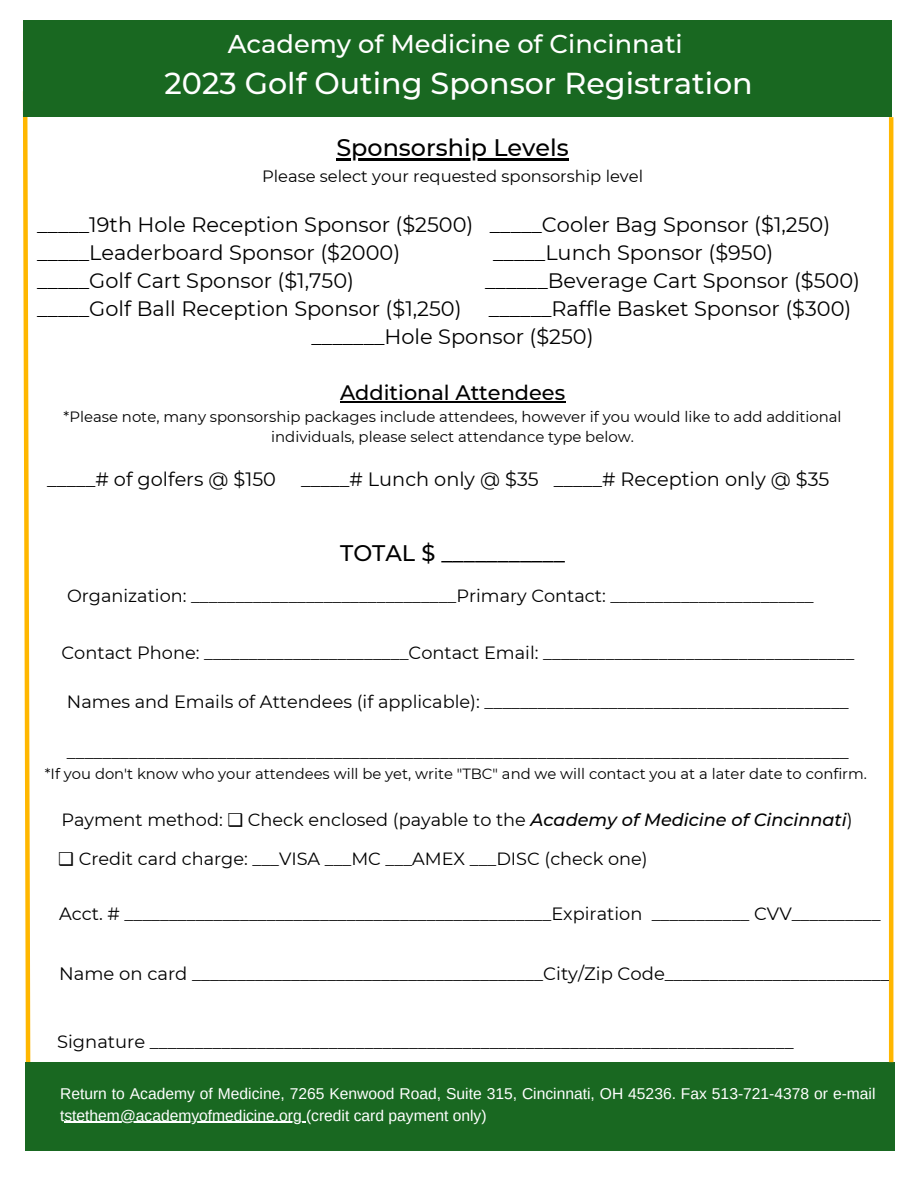
<style>
.page{position:relative;width:918px;height:1188px;background:#fff}
.page>*{position:absolute;margin:0;border:0;box-sizing:border-box;transform-origin:0 0}
.t1{font:500 30.15px "Montserrat";color:#fff}
.t2{font:500 25.65px "Montserrat";color:#fff}
.t3{font:500 23.85px "Montserrat";color:#000}
.t4{font:500 22.5px "Montserrat";color:#000}
.t5{font:20.85px "Montserrat";color:#000}
.t6{font:500 20.85px "Montserrat";color:#000}
.t7{font:19.35px "Montserrat";color:#000}
.t8{font:18px "Montserrat";color:#000}
.t9{font:17.85px "Montserrat";color:#000}
.t10{font:17.7px "Montserrat";color:#000}
.t11{font:16.35px "Montserrat";color:#000}
.t12{font:15.6px/21.9px "Arimo";color:#fff}
.t13{font:14.85px/20.2px "Montserrat";color:#000;text-align:center}
.s1{font-family:"DejaVu Sans"}
.s2{font-weight:500;font-style:italic}
</style>
<div class="page">
<svg style="left:22px;top:91px;width:9px;height:971px"></svg>
<div style="left:25px;top:1062px;width:870px;height:89px;background:#196821"></div>
<svg style="left:64px;top:1121px;width:13px;height:2px"></svg>
<hr style="left:77px;top:1121px;width:229px;height:2px;background:#fff">
<div style="left:23px;top:20px;width:868px;height:97px;background:#196821"></div>
<hr style="left:889px;top:117px;width:4px;height:945px;background:#ffb700">
<hr style="left:336px;top:158px;width:233px;height:3px;background:#000">
<hr style="left:340px;top:401px;width:225px;height:2px;background:#000">
<p class="t2" style="left:228px;top:29px;width:457px">Academy of Medicine of Cincinnati</p>
<p class="t1" style="left:165px;top:65px;width:590px">2023 Golf Outing Sponsor Registration</p>
<p class="t3" style="left:336px;top:133px;width:234px">Sponsorship Levels</p>
<p class="t11" style="left:262px;top:166px;width:383px">Please select your requested sponsorship level</p>
<p class="t5" style="left:37px;top:211px;width:795px">_____19th Hole Reception Sponsor ($2500) _____Cooler Bag Sponsor ($1,250)</p>
<p class="t5" style="left:37px;top:240px;width:365px">_____Leaderboard Sponsor ($2000)</p>
<p class="t5" style="left:493px;top:240px;width:282px">_____Lunch Sponsor ($950)</p>
<p class="t5" style="left:37px;top:268px;width:318px">_____Golf Cart Sponsor ($1,750)</p>
<p class="t5" style="left:485px;top:268px;width:376px">______Beverage Cart Sponsor ($500)</p>
<p class="t5" style="left:37px;top:296px;width:426px">_____Golf Ball Reception Sponsor ($1,250)</p>
<p class="t5" style="left:489px;top:296px;width:364px">______Raffle Basket Sponsor ($300)</p>
<p class="t5" style="left:312px;top:324px;width:284px">_______Hole Sponsor ($250)</p>
<p class="t6" style="left:340px;top:380px;width:227px">Additional Attendees</p>
<p class="t13" style="left:64px;top:406px;width:779px">*Please note, many sponsorship packages include attendees, however if you would like to add additional individuals, please select attendance type below.</p>
<p class="t7" style="left:47px;top:467px;width:230px">_____# of golfers @ $150</p>
<p class="t7" style="left:301px;top:467px;width:530px">_____# Lunch only @ $35 _____# Reception only @ $35</p>
<p class="t4" style="left:340px;top:540px;width:226px">TOTAL $ ___________</p>
<p class="t10" style="left:67px;top:585px;width:748px">Organization: ______________________________Primary Contact: _______________________</p>
<p class="t9" style="left:62px;top:642px;width:794px">Contact Phone: _______________________Contact Email: ___________________________________</p>
<p class="t9" style="left:67px;top:691px;width:783px">Names and Emails of Attendees (if applicable): _________________________________________</p>
<p class="t9" style="left:67px;top:741px;width:783px">________________________________________________________________________________________</p>
<p class="t13" style="left:45px;top:764px;width:824px">*If you don't know who your attendees will be yet, write "TBC" and we will contact you at a later date to confirm.</p>
<p class="t10" style="left:61px;top:809px;width:793px">Payment method: <span class="s1">❑</span> Check enclosed (payable to the <span class="s2">Academy of Medicine of Cincinnati</span>)</p>
<p class="t10" style="left:58px;top:848px;width:591px"><span class="s1">❑</span> Credit card charge: ___VISA ___MC ___AMEX ___DISC (check one)</p>
<p class="t9" style="left:59px;top:903px;width:823px">Acct. # ________________________________________________Expiration ___________ CVV__________</p>
<p class="t8" style="left:59px;top:962px;width:832px">Name on card _______________________________________City/Zip Code_________________________</p>
<p class="t9" style="left:57px;top:1031px;width:738px">Signature ________________________________________________________________________</p>
<p class="t12" style="left:60px;top:1082px;width:817px">Return to Academy of Medicine, 7265 Kenwood Road, Suite 315, Cincinnati, OH 45236. Fax 513-721-4378 or e-mail tstethem@academyofmedicine.org (credit card payment only)</p>
</div>
